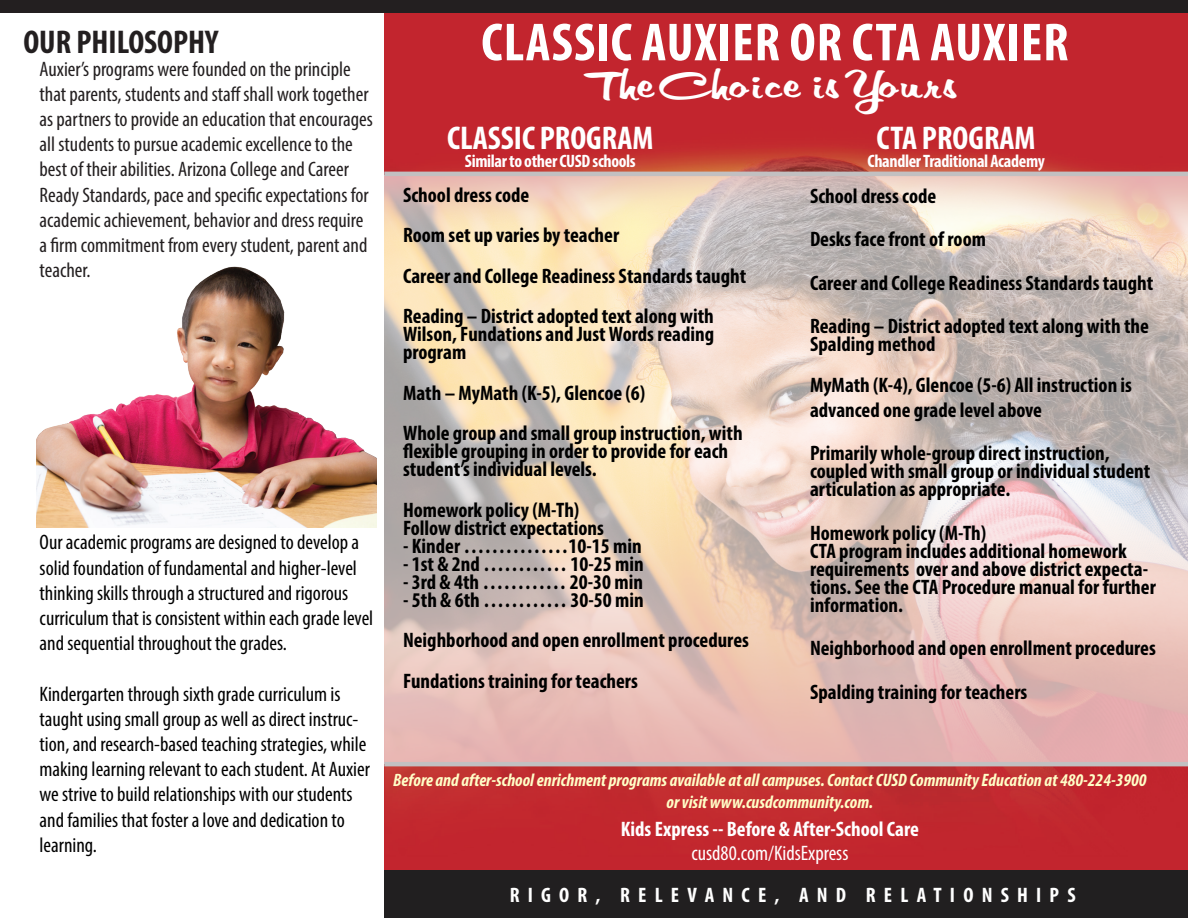
<style>
.page{position:relative;width:1188px;height:918px;background:#fff}
.page>*{position:absolute;margin:0;border:0;box-sizing:border-box;transform-origin:0 0}
.t1{font:700 condensed 54px "Myriad Pro";letter-spacing:.02em;color:#fff}
.t2{font:45px "VNI Thufap 3";letter-spacing:.005em;color:#fff}
.t3{font:700 condensed 33px "Myriad Pro";color:#fff}
.t4{font:700 condensed 33px "Myriad Pro";color:#231f20}
.t5{font:700 condensed 21px/18px "Myriad Pro";color:#000}
.t6{font:condensed 21px/25.2px "Myriad Pro";color:#000}
.t7{font:condensed 21px/25.2px "Myriad Pro";color:#231f20}
.t8{font:700 condensed 21px "Myriad Pro";color:#fff}
.t9{font:700 condensed 21px "Myriad Pro";letter-spacing:.39em;color:#fff}
.t10{font:condensed 21px "Myriad Pro";color:#fff}
.t11{font:italic 700 condensed 18px/21.6px "Myriad Pro";color:#fffec7;text-align:center}
.t12{font:700 condensed 18px "Myriad Pro";letter-spacing:-.02em;color:#fff}
</style>
<div class="page">
<img style="left:384px;top:12px;width:804px;height:859px">
<div style="left:384px;top:871px;width:804px;height:47px;background:#211f20"></div>
<div style="left:0;top:0;width:1188px;height:12px;background:#231f20"></div>
<svg style="left:384px;top:176px;width:804px;height:586px;background:#dfc7bc"></svg>
<img style="left:36px;top:266px;width:341px;height:262px">
<hr style="left:384px;top:762px;width:804px;height:4px;background:#c2c0c1">
<hr style="left:384px;top:172px;width:804px;height:4px;background:#c2c0c1">
<p class="t4" style="left:23px;top:22px;width:197px">OUR PHILOSOPHY</p>
<p class="t7" style="left:40px;top:56px;width:335px">Auxier’s programs were founded on the principle that parents, students and staff shall work together as partners to provide an education that encourages all students to pursue academic excellence to the best of their abilities. Arizona College and Career Ready Standards, pace and specific expectations for academic achievement, behavior and dress require a firm commitment from every student, parent and teacher.</p>
<p class="t6" style="left:40px;top:530px;width:335px">Our academic programs are designed to develop a solid foundation of fundamental and higher-level thinking skills through a structured and rigorous curriculum that is consistent within each grade level and sequential throughout the grades.</p>
<p class="t6" style="left:40px;top:681px;width:332px">Kindergarten through sixth grade curriculum is taught using small group as well as direct instruc&shy;tion, and research-based teaching strategies, while making learning relevant to each student. At Auxier we strive to build relationships with our students and families that foster a love and dedication to learning.</p>
<p class="t1" style="left:481px;top:9px;width:589px">CLASSIC AUXIER OR CTA AUXIER</p>
<p class="t2" style="left:591px;top:52px;width:370px">The Choice is Yours</p>
<p class="t3" style="left:447px;top:117px;width:208px">CLASSIC PROGRAM</p>
<p class="t12" style="left:465px;top:150px;width:172px">Similar to other CUSD schools</p>
<p class="t5" style="left:403px;top:185px;width:128px">School dress code</p>
<p class="t5" style="left:403px;top:226px;width:218px">Room set up varies by teacher</p>
<p class="t5" style="left:403px;top:266px;width:345px">Career and College Readiness Standards taught</p>
<p class="t5" style="left:403px;top:307px;width:312px">Reading – District adopted text along with</p>
<p class="t5" style="left:403px;top:325px;width:313px">Wilson, Fundations and Just Words reading program</p>
<p class="t5" style="left:403px;top:383px;width:244px">Math – MyMath (K-5), Glencoe (6)</p>
<p class="t5" style="left:403px;top:424px;width:341px">Whole group and small group instruction, with flexible grouping in order to provide for each student’s individual levels.</p>
<p class="t5" style="left:403px;top:500px;width:178px">Homework policy (M-Th)</p>
<p class="t5" style="left:403px;top:518px;width:202px">Follow district expectations</p>
<p class="t5" style="left:403px;top:536px;width:240px">- Kinder ……………10-15 min</p>
<p class="t5" style="left:403px;top:554px;width:242px">- 1st &amp; 2nd ………… 10-25 min</p>
<p class="t5" style="left:403px;top:572px;width:241px">- 3rd &amp; 4th ………… 20-30 min</p>
<p class="t5" style="left:403px;top:590px;width:242px">- 5th &amp; 6th ………… 30-50 min</p>
<p class="t5" style="left:403px;top:631px;width:347px">Neighborhood and open enrollment procedures</p>
<p class="t5" style="left:403px;top:671px;width:236px">Fundations training for teachers</p>
<p class="t3" style="left:877px;top:117px;width:161px">CTA PROGRAM</p>
<p class="t12" style="left:868px;top:150px;width:179px">Chandler Traditional Academy</p>
<p class="t5" style="left:810px;top:186px;width:128px">School dress code</p>
<p class="t5" style="left:810px;top:230px;width:178px">Desks face front of room</p>
<p class="t5" style="left:810px;top:273px;width:345px">Career and College Readiness Standards taught</p>
<p class="t5" style="left:810px;top:317px;width:341px">Reading – District adopted text along with the<br>Spalding method</p>
<p class="t5" style="left:810px;top:372px;width:324px;line-height:25.2px">MyMath (K-4), Glencoe (5-6) All instruction is advanced one grade level above</p>
<p class="t5" style="left:810px;top:444px;width:342px">Primarily whole-group direct instruction, coupled with small group or individual student articulation as appropriate.</p>
<p class="t5" style="left:810px;top:523px;width:178px">Homework policy (M-Th)</p>
<p class="t5" style="left:810px;top:541px;width:347px">CTA program includes additional homework requirements over and above district expecta&shy;tions. See the CTA Procedure manual for further information.</p>
<p class="t5" style="left:810px;top:639px;width:347px">Neighborhood and open enrollment procedures</p>
<p class="t5" style="left:810px;top:682px;width:219px">Spalding training for teachers</p>
<p class="t11" style="left:393px;top:769px;width:755px">Before and after-school enrichment programs available at all campuses. Contact CUSD Community Education at 480-224-3900 or visit www.cusdcommunity.com.</p>
<p class="t8" style="left:621px;top:816px;width:300px">Kids Express -- Before &amp; After-School Care</p>
<p class="t10" style="left:691px;top:841px;width:159px">cusd80.com/KidsExpress</p>
<p class="t9" style="left:510px;top:882px;width:567px">RIGOR, RELEVANCE, AND RELATIONSHIPS</p>
</div>
